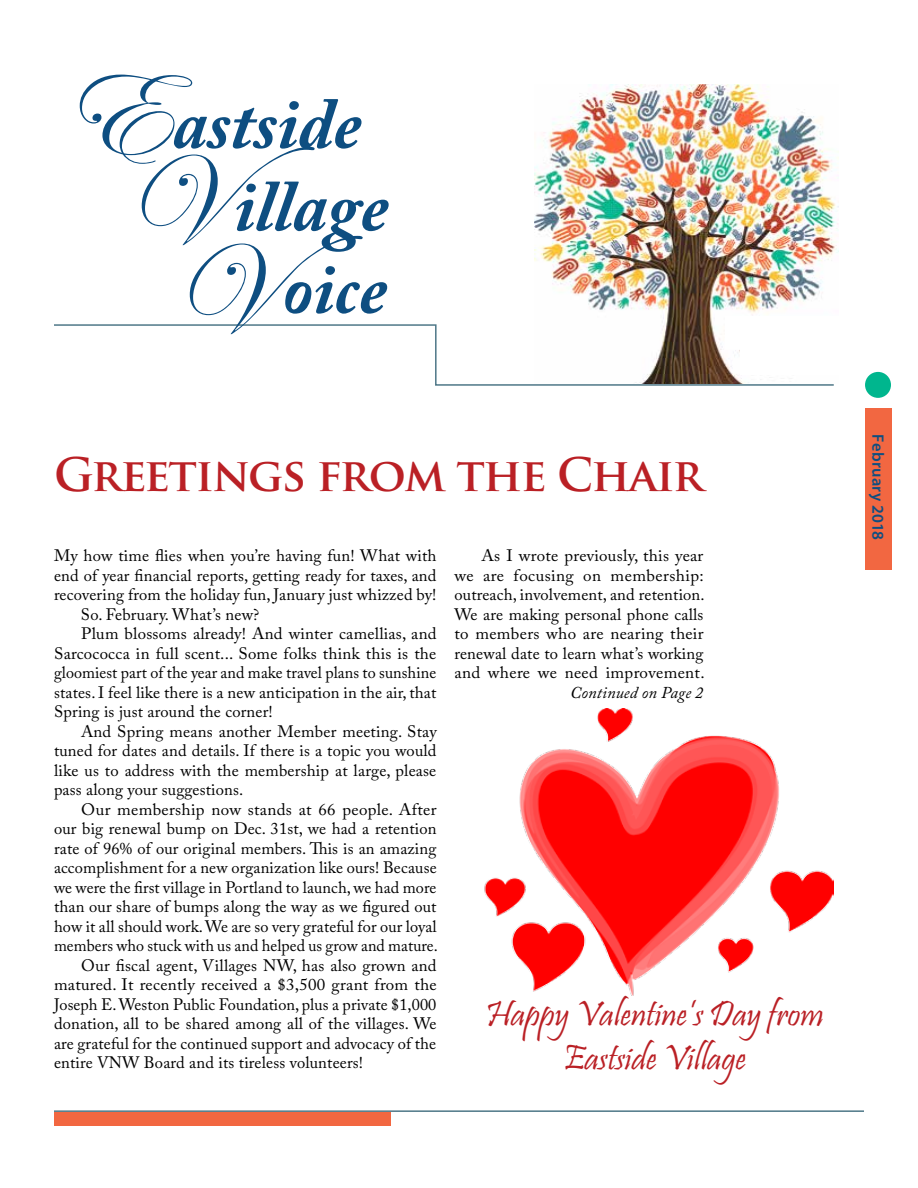
<style>
.page{position:relative;width:918px;height:1188px;background:#fff}
.page>*{position:absolute;margin:0;border:0;box-sizing:border-box;transform-origin:0 0}
.t1{font:127.5px "Edwardian Script ITC";color:#0e4e81}
.t2{font:italic 700 72px "Adobe Caslon Pro";color:#0e4e81}
.t3{font:700 45px "Trajan Pro";letter-spacing:-.035em;color:#ba2025}
.t4{font:36px/43.2px "Pristina";color:#ba2025;text-align:center}
.t5{font:16.5px/19.5px "Adobe Caslon Pro";letter-spacing:.01em;color:#000;text-align:justify}
.t6{font:italic 16.5px "Adobe Caslon Pro";letter-spacing:.01em;color:#000}
.t7{font:600 16.5px "Myriad Pro";letter-spacing:.015em;color:#0e4e81}
</style>
<div class="page">
<img style="left:535px;top:84px;width:303px;height:240px">
<svg style="left:54px;top:324px;width:780px;height:62px"></svg>
<div style="left:865px;top:372px;width:26px;height:26px;background:#00b68e;border-radius:50%"></div>
<div style="left:725px;top:316px;width:119px;height:34px;background:#fff"></div>
<div style="left:740px;top:347px;width:103px;height:28px;background:#fff"></div>
<div style="left:54px;top:1112px;width:337px;height:14px;background:#f26741"></div>
<div style="left:865px;top:408px;width:27px;height:162px;background:#f26741"></div>
<hr style="left:54px;top:1110px;width:810px;height:2px;background:#4e7787">
<img style="left:484px;top:708px;width:350px;height:287px">
<h1 class="t1" style="left:60px;top:44px;width:109px">E</h1>
<h2 class="t2" style="left:173px;top:81px;width:190px">astside</h2>
<h2 class="t2" style="left:234px;top:163px;width:156px">illage</h2>
<h2 class="t2" style="left:283px;top:246px;width:106px">oice</h2>
<h1 class="t1" style="left:123px;top:129px;width:194px">V</h1>
<h1 class="t1" style="left:171px;top:218px;width:194px">V</h1>
<h3 class="t3" style="left:54px;top:447px;width:651px">GREETINGS FROM THE CHAIR</h3>
<p class="t5" style="left:54px;top:546px;width:384px">My how time flies when you’re having fun! What with</p>
<p class="t5" style="left:54px;top:565px;width:384px">end of year financial reports, getting ready for taxes, and</p>
<p class="t5" style="left:54px;top:585px;width:384px">recovering from the holiday fun, January just whizzed by!</p>
<p class="t5" style="left:81px;top:604px;width:180px">So. February. What’s new?</p>
<p class="t5" style="left:81px;top:624px;width:357px">Plum blossoms already! And winter camellias, and</p>
<p class="t5" style="left:54px;top:643px;width:384px">Sarcococca in full scent... Some folks think this is the</p>
<p class="t5" style="left:54px;top:663px;width:384px">gloomiest part of the year and make travel plans to sunshine</p>
<p class="t5" style="left:54px;top:682px;width:384px">states. I feel like there is a new anticipation in the air, that</p>
<p class="t5" style="left:54px;top:702px;width:220px">Spring is just around the corner!</p>
<p class="t5" style="left:81px;top:721px;width:357px">And Spring means another Member meeting. Stay</p>
<p class="t5" style="left:54px;top:741px;width:384px">tuned for dates and details. If there is a topic you would</p>
<p class="t5" style="left:54px;top:760px;width:384px">like us to address with the membership at large, please</p>
<p class="t5" style="left:54px;top:780px;width:191px">pass along your suggestions.</p>
<p class="t5" style="left:81px;top:799px;width:357px">Our membership now stands at 66 people. After</p>
<p class="t5" style="left:54px;top:819px;width:384px">our big renewal bump on Dec. 31st, we had a retention</p>
<p class="t5" style="left:54px;top:838px;width:384px">rate of 96% of our original members. This is an amazing</p>
<p class="t5" style="left:54px;top:858px;width:384px">accomplishment for a new organization like ours! Because</p>
<p class="t5" style="left:54px;top:877px;width:384px">we were the first village in Portland to launch, we had more</p>
<p class="t5" style="left:54px;top:897px;width:384px">than our share of bumps along the way as we figured out</p>
<p class="t5" style="left:54px;top:916px;width:384px">how it all should work. We are so very grateful for our loyal</p>
<p class="t5" style="left:54px;top:936px;width:385px">members who stuck with us and helped us grow and mature.</p>
<p class="t5" style="left:81px;top:955px;width:357px">Our fiscal agent, Villages NW, has also grown and</p>
<p class="t5" style="left:54px;top:975px;width:384px">matured. It recently received a $3,500 grant from the</p>
<p class="t5" style="left:54px;top:994px;width:384px">Joseph E. Weston Public Foundation, plus a private $1,000</p>
<p class="t5" style="left:54px;top:1014px;width:384px">donation, all to be shared among all of the villages. We</p>
<p class="t5" style="left:54px;top:1033px;width:384px">are grateful for the continued support and advocacy of the</p>
<p class="t5" style="left:54px;top:1053px;width:311px">entire VNW Board and its tireless volunteers!</p>
<p class="t5" style="left:454px;top:546px;width:252px;text-indent:27px">As I wrote previously, this year we are focusing on membership: outreach, involvement, and retention.<br>We are making personal phone calls to members who are nearing their renewal date to learn what’s working and where we need improvement.</p>
<p class="t6" style="left:570px;top:682px;width:135px">Continued on Page 2</p>
<h3 class="t4" style="left:486px;top:996px;width:339px">Happy Valentine’s Day from<br>Eastside Village</h3>
<p class="t7" style="left:888px;top:434px;width:107px;rotate:90deg">February 2018</p>
</div>
